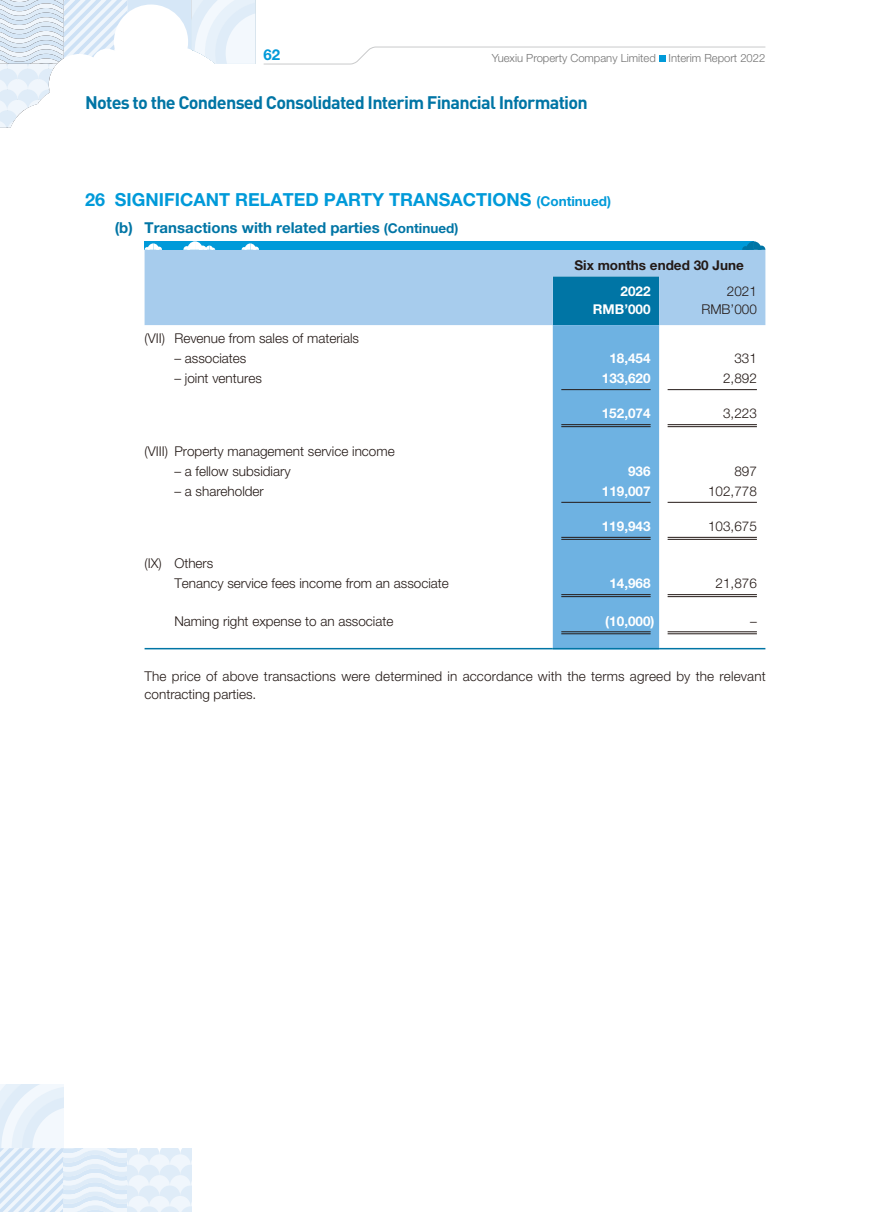
<style>
.page{position:relative;width:893px;height:1212px;background:#fff}
.page>*{position:absolute;margin:0;border:0;box-sizing:border-box;transform-origin:0 0}
.t1{font:700 18px "DIN Pro";letter-spacing:-.04em;color:#0075a5}
.t2{font:700 18px "Helvetica Neue LT Std";color:#009ad9}
.t3{font:700 15px "Helvetica Neue LT Std";color:#0075a5}
.t4{font:700 15px "Helvetica Neue LT Std";color:#009ad9}
.t5{font:300 13.5px/20.1px "Helvetica Neue LT Std";color:#231916}
.t6{font:700 13.5px "Helvetica Neue LT Std";color:#fff}
.t7{font:700 13.5px "Helvetica Neue LT Std";color:#231916}
.t8{font:300 11.25px "Helvetica Neue LT Std";color:#727272}
.s1{font-size:13.5px}
</style>
<div class="page">
<svg style="left:0;top:1084px;width:192px;height:128px"></svg>
<svg style="left:0;top:0;width:255px;height:128px"></svg>
<svg style="left:263px;top:46px;width:503px;height:19px"></svg>
<div style="left:145px;top:250px;width:620px;height:75px;background:#a7cced"></div>
<svg style="left:553px;top:250px;width:106px;height:398px;background:#63abda"></svg>
<div style="left:145px;top:241px;width:609px;height:9px;background:#009ad9"></div>
<svg style="left:742px;top:241px;width:23px;height:9px"></svg>
<svg style="left:183px;top:241px;width:32px;height:9px"></svg>
<svg style="left:242px;top:243px;width:17px;height:7px"></svg>
<svg style="left:145px;top:243px;width:17px;height:7px"></svg>
<hr style="left:561px;top:389px;width:90px;height:1px;background:#231916">
<hr style="left:668px;top:389px;width:89px;height:1px;background:#231916">
<hr style="left:561px;top:424px;width:90px;height:1px;background:#231916">
<hr style="left:561px;top:426px;width:90px;height:1px;background:#231916">
<hr style="left:668px;top:424px;width:89px;height:1px;background:#231916">
<hr style="left:668px;top:426px;width:89px;height:1px;background:#231916">
<hr style="left:561px;top:502px;width:90px;height:1px;background:#231916">
<hr style="left:668px;top:502px;width:89px;height:1px;background:#231916">
<hr style="left:561px;top:537px;width:90px;height:1px;background:#231916">
<hr style="left:561px;top:539px;width:90px;height:1px;background:#231916">
<hr style="left:668px;top:537px;width:89px;height:1px;background:#231916">
<hr style="left:668px;top:539px;width:89px;height:1px;background:#231916">
<hr style="left:561px;top:594px;width:90px;height:1px;background:#231916">
<hr style="left:561px;top:596px;width:90px;height:1px;background:#231916">
<hr style="left:668px;top:594px;width:89px;height:1px;background:#231916">
<hr style="left:668px;top:596px;width:89px;height:1px;background:#231916">
<hr style="left:561px;top:631px;width:90px;height:1px;background:#231916">
<hr style="left:561px;top:633px;width:90px;height:1px;background:#231916">
<hr style="left:668px;top:631px;width:89px;height:1px;background:#231916">
<hr style="left:668px;top:633px;width:89px;height:1px;background:#231916">
<hr style="left:145px;top:648px;width:408px;height:1px;background:#0075a5">
<hr style="left:553px;top:648px;width:106px;height:1px;background:#0075a5">
<hr style="left:659px;top:648px;width:106px;height:1px;background:#0075a5">
<p class="t4" style="left:264px;top:45px;width:18px">62</p>
<p class="t8" style="left:492px;top:52px;width:275px">Yuexiu Property Company Limited Interim Report 2022</p>
<h1 class="t1" style="left:85px;top:90px;width:504px">Notes to the Condensed Consolidated Interim Financial Information</h1>
<h1 class="t2" style="left:85px;top:189px;width:527px">26 SIGNIFICANT RELATED PARTY TRANSACTIONS <span class="s1">(Continued)</span></h1>
<p class="t3" style="left:115px;top:218px;width:345px">(b) Transactions with related parties <span class="s1">(Continued)</span></p>
<p class="t7" style="left:574px;top:257px;width:171px">Six months ended 30 June</p>
<p class="t6" style="left:621px;top:283px;width:32px">2022</p>
<p class="t5" style="left:727px;top:281px;width:32px">2021</p>
<p class="t6" style="left:593px;top:301px;width:59px">RMB’000</p>
<p class="t5" style="left:701px;top:299px;width:57px">RMB’000</p>
<p class="t5" style="left:145px;top:328px;width:216px">(VII) Revenue from sales of materials</p>
<p class="t5" style="left:174px;top:348px;width:74px">– associates</p>
<p class="t6" style="left:609px;top:350px;width:43px">18,454</p>
<p class="t5" style="left:734px;top:348px;width:24px">331</p>
<p class="t5" style="left:174px;top:368px;width:89px">– joint ventures</p>
<p class="t6" style="left:602px;top:370px;width:50px">133,620</p>
<p class="t5" style="left:723px;top:368px;width:35px">2,892</p>
<p class="t6" style="left:602px;top:405px;width:50px">152,074</p>
<p class="t5" style="left:723px;top:403px;width:35px">3,223</p>
<p class="t5" style="left:145px;top:440px;width:252px">(VIII) Property management service income</p>
<p class="t5" style="left:174px;top:461px;width:118px">– a fellow subsidiary</p>
<p class="t6" style="left:628px;top:463px;width:24px">936</p>
<p class="t5" style="left:734px;top:461px;width:24px">897</p>
<p class="t5" style="left:174px;top:481px;width:91px">– a shareholder</p>
<p class="t6" style="left:602px;top:483px;width:50px">119,007</p>
<p class="t5" style="left:708px;top:481px;width:50px">102,778</p>
<p class="t6" style="left:602px;top:518px;width:50px">119,943</p>
<p class="t5" style="left:708px;top:516px;width:50px">103,675</p>
<p class="t5" style="left:174px;top:553px;width:276px;text-indent:-30px">(IX) Others<br>Tenancy service fees income from an associate</p>
<p class="t6" style="left:609px;top:575px;width:43px">14,968</p>
<p class="t5" style="left:716px;top:573px;width:43px">21,876</p>
<p class="t5" style="left:174px;top:610px;width:221px">Naming right expense to an associate</p>
<p class="t6" style="left:605px;top:612px;width:51px">(10,000)</p>
<p class="t5" style="left:750px;top:610px;width:8px">–</p>
<p class="t5" style="left:145px;top:667px;width:623px;line-height:18px">The price of above transactions were determined in accordance with the terms agreed by the relevant contracting parties.</p>
</div>
